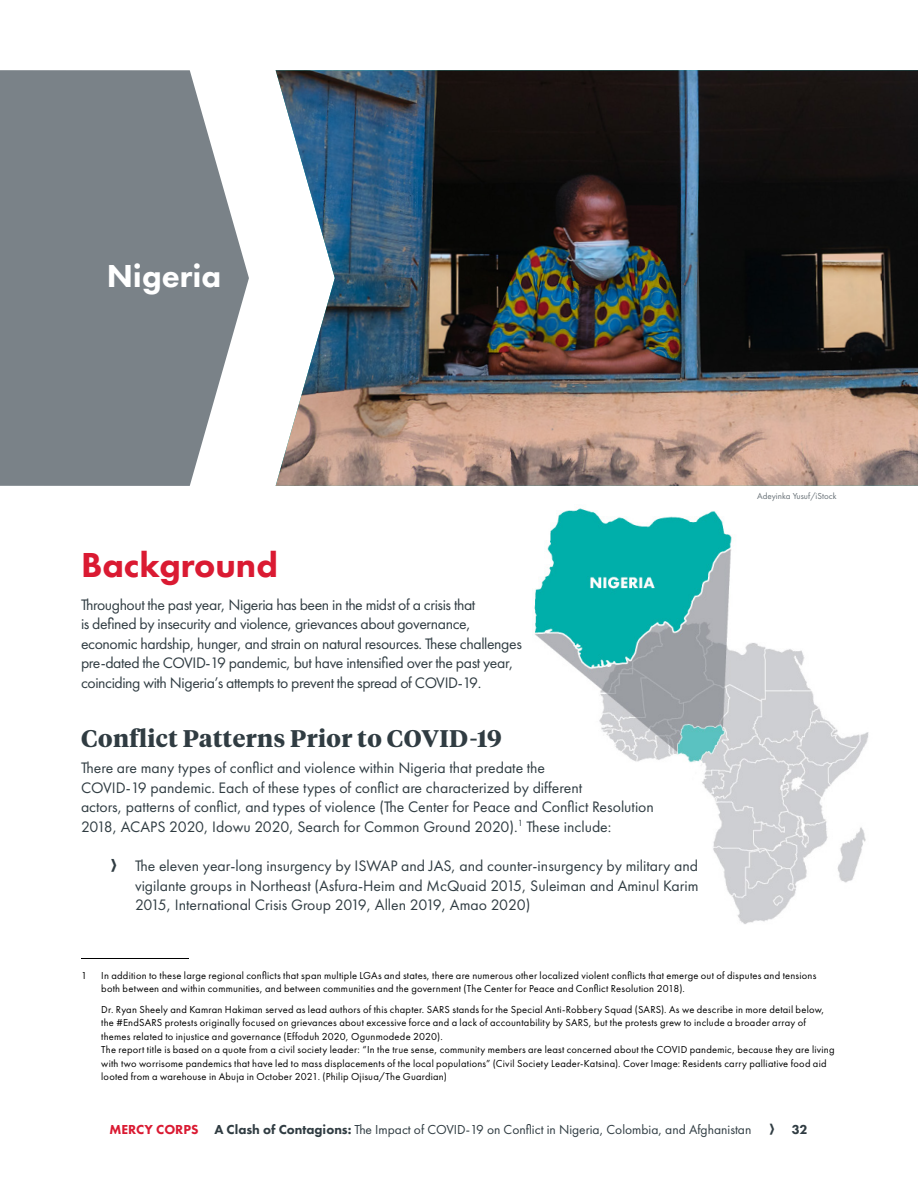
<style>
.page{position:relative;width:918px;height:1188px;background:#fff}
.page>*{position:absolute;margin:0;border:0;box-sizing:border-box;transform-origin:0 0}
.t1{font:800 36px "Futura PT";color:#da1a32}
.t2{font:800 33px "Futura PT";color:#fff}
.t3{font:700 24px "Tiempos Headline";letter-spacing:.02em;color:#303c42}
.t4{font:15.75px/19.5px "Futura PT";letter-spacing:-.025em;color:#303c42}
.t5{font:15.75px/19.5px "Futura PT";color:#303c42}
.t6{font:13.5px "Futura PT";color:#303c42}
.t7{font:800 13.5px "Futura PT";color:#303c42}
.t8{font:10.5px/13.5px "Futura PT";letter-spacing:.02em;color:#000}
.t9{font:9px "Futura PT";color:#687177}
.s1{font-weight:800;color:#da1a32}
.s2{font-weight:800}
</style>
<div class="page">
<img style="left:534px;top:508px;width:335px;height:416px">
<hr style="left:81px;top:958px;width:108px;height:1px;background:#000">
<svg style="left:0;top:70px;width:249px;height:416px;background:#899096"></svg>
<img style="left:276px;top:70px;width:642px;height:416px">
<h2 class="t2" style="left:107px;top:255px;width:116px">Nigeria</h2>
<h1 class="t1" style="left:81px;top:542px;width:199px">Background</h1>
<p class="t4" style="left:81px;top:595px;width:442px">Throughout the past year, Nigeria has been in the midst of a crisis that<br>is defined by insecurity and violence, grievances about governance, economic hardship, hunger, and strain on natural resources. These challenges pre-dated the COVID-19 pandemic, but have intensified over the past year, coinciding with Nigeria’s attempts to prevent the spread of COVID-19.</p>
<h3 class="t3" style="left:81px;top:722px;width:422px">Conflict Patterns Prior to COVID-19</h3>
<p class="t5" style="left:81px;top:758px;width:574px">There are many types of conflict and violence within Nigeria that predate the<br>COVID-19 pandemic. Each of these types of conflict are characterized by different<br>actors, patterns of conflict, and types of violence (The Center for Peace and Conflict Resolution 2018, ACAPS 2020, Idowu 2020, Search for Common Ground 2020).<sup>1</sup> These include:</p>
<p class="t4" style="left:135px;top:856px;width:565px;text-align:justify">The eleven year-long insurgency by ISWAP and JAS, and counter-insurgency by military and vigilante groups in Northeast (Asfura-Heim and McQuaid 2015, Suleiman and Aminul Karim 2015, International Crisis Group 2019, Allen 2019, Amao 2020)</p>
<p class="t9" style="left:757px;top:491px;width:81px">Adeyinka Yusuf/iStock</p>
<p class="t8" style="left:81px;top:968px;width:7px">1</p>
<p class="t8" style="left:101px;top:968px;width:717px">In addition to these large regional conflicts that span multiple LGAs and states, there are numerous other localized violent conflicts that emerge out of disputes and tensions both between and within communities, and between communities and the government (The Center for Peace and Conflict Resolution 2018).</p>
<p class="t8" style="left:101px;top:1002px;width:735px">Dr. Ryan Sheely and Kamran Hakiman served as lead authors of this chapter. SARS stands for the Special Anti-Robbery Squad (SARS). As we describe in more detail below, the #EndSARS protests originally focused on grievances about excessive force and a lack of accountability by SARS, but the protests grew to include a broader array of themes related to injustice and governance (Effoduh 2020, Ogunmodede 2020).<br>The report title is based on a quote from a civil society leader: “In the true sense, community members are least concerned about the COVID pandemic, because they are living with two worrisome pandemics that have led to mass displacements of the local populations” (Civil Society Leader-Katsina). Cover Image: Residents carry palliative food aid looted from a warehouse in Abuja in October 2021. (Philip Ojisua/The Guardian)</p>
<p class="t6" style="left:109px;top:1121px;width:644px"><span class="s1">MERCY CORPS</span> <span class="s2">A Clash of Contagions:</span> The Impact of COVID-19 on Conflict in Nigeria, Colombia, and Afghanistan</p>
<p class="t7" style="left:792px;top:1121px;width:17px">32</p>
</div>
